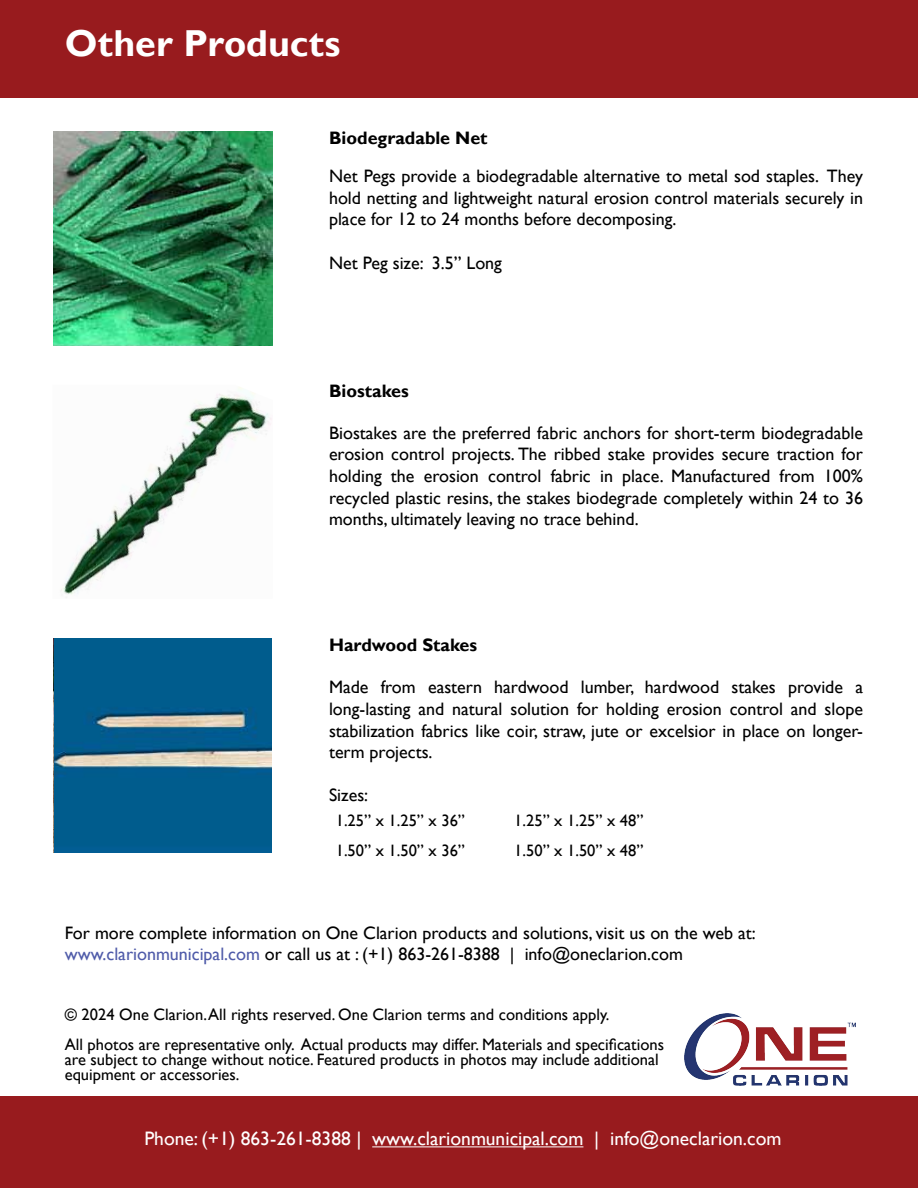
<style>
.page{position:relative;width:918px;height:1188px;background:#fff}
.page>*{position:absolute;margin:0;border:0;box-sizing:border-box;transform-origin:0 0}
.t1{font:700 37.5px "Gill Sans";color:#fff}
.t2{font:19.5px "Gill Sans";color:#fff}
.t3{font:18px/21.6px "Gill Sans";color:#000;text-align:justify}
.t4{font:700 18px "Gill Sans";color:#000}
.t5{font:16.5px/15px "Gill Sans";color:#000}
.s1{color:#4f5ba9}
</style>
<div class="page">
<div style="left:0;top:1096px;width:918px;height:92px;background:#981b1e"></div>
<hr style="left:372px;top:1146px;width:211px;height:1px;background:#fff">
<div style="left:0;top:0;width:918px;height:97px;background:#981b1e"></div>
<img style="left:54px;top:131px;width:219px;height:214px">
<img style="left:61px;top:387px;width:211px;height:208px">
<img style="left:54px;top:639px;width:218px;height:213px">
<img style="left:684px;top:1014px;width:171px;height:72px">
<h1 class="t1" style="left:65px;top:21px;width:277px">Other Products</h1>
<p class="t4" style="left:329px;top:127px;width:160px">Biodegradable Net</p>
<p class="t3" style="left:329px;top:166px;width:536px">Net Pegs provide a biodegradable alternative to metal sod staples. They hold netting and lightweight natural erosion control materials securely in place for 12 to 24 months before decomposing.</p>
<p class="t3" style="left:329px;top:252px;width:174px">Net Peg size: 3.5” Long</p>
<p class="t4" style="left:329px;top:380px;width:81px">Biostakes</p>
<p class="t3" style="left:329px;top:422px;width:536px">Biostakes are the preferred fabric anchors for short-term biodegradable erosion control projects. The ribbed stake provides secure traction for holding the erosion control fabric in place. Manufactured from 100% recycled plastic resins, the stakes biodegrade completely within 24 to 36 months, ultimately leaving no trace behind.</p>
<p class="t4" style="left:329px;top:634px;width:150px">Hardwood Stakes</p>
<p class="t3" style="left:329px;top:677px;width:536px">Made from eastern hardwood lumber, hardwood stakes provide a long-lasting and natural solution for holding erosion control and slope stabilization fabrics like coir, straw, jute or excelsior in place on longer&shy;term projects.</p>
<p class="t3" style="left:329px;top:785px;width:41px">Sizes:</p>
<p class="t5" style="left:336px;top:813px;width:131px">1.25” x 1.25” x 36”</p>
<p class="t5" style="left:514px;top:813px;width:131px">1.25” x 1.25” x 48”</p>
<p class="t5" style="left:336px;top:843px;width:131px">1.50” x 1.50” x 36”</p>
<p class="t5" style="left:514px;top:843px;width:131px">1.50” x 1.50” x 48”</p>
<p class="t3" style="left:65px;top:923px;width:692px;line-height:21px">For more complete information on One Clarion products and solutions, visit us on the web at: <span class="s1">www.clarionmunicipal.com</span> or call us at : (+1) 863-261-8388 | info@oneclarion.com</p>
<p class="t5" style="left:65px;top:1008px;width:546px">© 2024 One Clarion. All rights reserved. One Clarion terms and conditions apply.</p>
<p class="t5" style="left:65px;top:1038px;width:601px">All photos are representative only. Actual products may differ. Materials and specifications are subject to change without notice. Featured products in photos may include additional equipment or accessories.</p>
<p class="t2" style="left:144px;top:1128px;width:639px">Phone: (+1) 863-261-8388 | www.clarionmunicipal.com | info@oneclarion.com</p>
</div>
